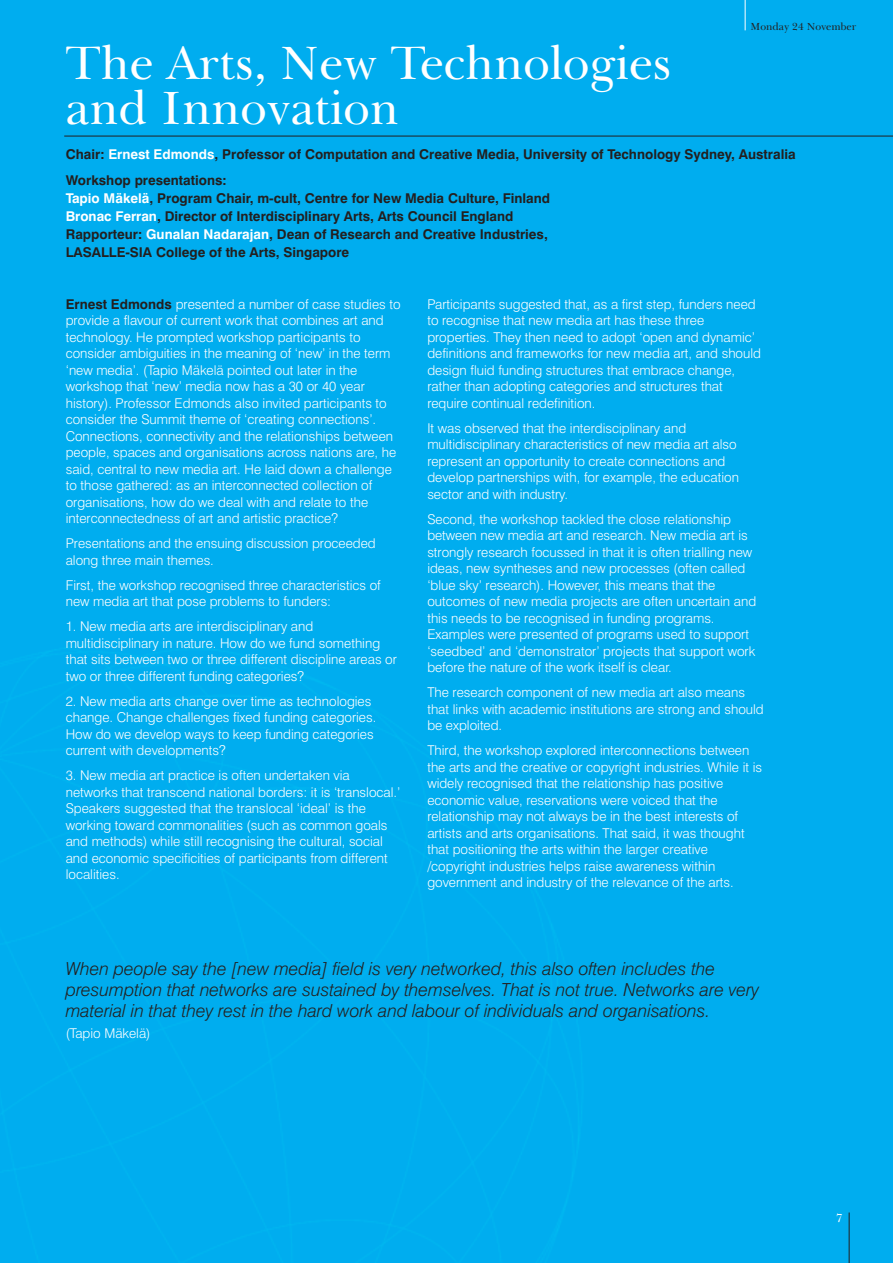
<style>
.page{position:relative;width:893px;height:1263px;background:#fff}
.page>*{position:absolute;margin:0;border:0;box-sizing:border-box;transform-origin:0 0}
.t1{font:48px/45px "Baskerville BT";color:#fff}
.t2{font:italic 300 18px/21px "Swiss 721 BT";color:#231f1f}
.t3{font:300 13.5px/16.5px "Swiss 721 BT";color:#fff}
.t4{font:700 13.5px/18px "Swiss 721 BT";color:#231f1f}
.t5{font:12px "Baskerville BT";color:#fff}
.t6{font:10.5px "Baskerville BT";color:#231f1f}
.s1{color:#fff}
.s2{font-weight:700;color:#231f1f}
</style>
<div class="page">
<div style="left:0;top:0;width:892px;height:1263px;background:#00adef"></div>
<hr style="left:848px;top:1213px;width:1px;height:50px;background:#231f1f">
<hr style="left:64px;top:136px;width:828px;height:1px;background:#231f1f">
<hr style="left:744px;top:0;width:1px;height:30px;background:#fff">
<p class="t6" style="left:750px;top:23px;width:107px">Monday 24 November</p>
<h1 class="t1" style="left:66px;top:47px;width:607px">The Arts, New Technologies and Innovation</h1>
<p class="t4" style="left:66px;top:142px;width:731px;line-height:26.5px">Chair: <span class="s1">Ernest Edmonds</span>, Professor of Computation and Creative Media, University of Technology Sydney, Australia<br>Workshop presentations:</p>
<p class="t4" style="left:66px;top:191px;width:486px"><span class="s1">Tapio Mäkelä</span>, Program Chair, m-cult, Centre for New Media Culture, Finland <span class="s1">Bronac Ferran</span>, Director of Interdisciplinary Arts, Arts Council England Rapporteur: <span class="s1">Gunalan Nadarajan</span>, Dean of Research and Creative Industries, LASALLE-SIA College of the Arts, Singapore</p>
<p class="t3" style="left:66px;top:297px;width:336px"><span class="s2">Ernest Edmonds</span> presented a number of case studies to provide a flavour of current work that combines art and technology. He prompted workshop participants to consider ambiguities in the meaning of ‘new’ in the term ‘new media’. (Tapio Mäkelä pointed out later in the workshop that ‘new’ media now has a 30 or 40 year history). Professor Edmonds also invited participants to consider the Summit theme of ‘creating connections’.<br>Connections, connectivity and the relationships between people, spaces and organisations across nations are, he said, central to new media art. He laid down a challenge to those gathered: as an interconnected collection of organisations, how do we deal with and relate to the interconnectedness of art and artistic practice?</p>
<p class="t3" style="left:66px;top:537px;width:311px">Presentations and the ensuing discussion proceeded along three main themes.</p>
<p class="t3" style="left:66px;top:578px;width:317px">First, the workshop recognised three characteristics of new media art that pose problems to funders:</p>
<p class="t3" style="left:66px;top:620px;width:333px">1. New media arts are interdisciplinary and multidisciplinary in nature. How do we fund something that sits between two or three different discipline areas or two or three different funding categories?</p>
<p class="t3" style="left:66px;top:694px;width:312px">2. New media arts change over time as technologies change. Change challenges fixed funding categories.<br>How do we develop ways to keep funding categories current with developments?</p>
<p class="t3" style="left:66px;top:769px;width:336px">3. New media art practice is often undertaken via networks that transcend national borders: it is ‘translocal.’ Speakers suggested that the translocal ‘ideal’ is the working toward commonalities (such as common goals and methods) while still recognising the cultural, social and economic specificities of participants from different localities.</p>
<p class="t3" style="left:427px;top:297px;width:335px">Participants suggested that, as a first step, funders need to recognise that new media art has these three properties. They then need to adopt ‘open and dynamic’ definitions and frameworks for new media art, and should design fluid funding structures that embrace change, rather than adopting categories and structures that require continual redefinition.</p>
<p class="t3" style="left:427px;top:421px;width:313px">It was observed that the interdisciplinary and multidisciplinary characteristics of new media art also represent an opportunity to create connections and develop partnerships with, for example, the education sector and with industry.</p>
<p class="t3" style="left:427px;top:512px;width:330px">Second, the workshop tackled the close relationship between new media art and research. New media art is strongly research focussed in that it is often trialling new ideas, new syntheses and new processes (often called ‘blue sky’ research). However, this means that the outcomes of new media projects are often uncertain and this needs to be recognised in funding programs.<br>Examples were presented of programs used to support ‘seedbed’ and ‘demonstrator’ projects that support work before the nature of the work itself is clear.</p>
<p class="t3" style="left:427px;top:686px;width:338px">The research component of new media art also means that links with academic institutions are strong and should be exploited.</p>
<p class="t3" style="left:427px;top:744px;width:336px">Third, the workshop explored interconnections between the arts and the creative or copyright industries. While it is widely recognised that the relationship has positive economic value, reservations were voiced that the relationship may not always be in the best interests of artists and arts organisations. That said, it was thought that positioning the arts within the larger creative /copyright industries helps raise awareness within government and industry of the relevance of the arts.</p>
<p class="t2" style="left:66px;top:961px;width:695px">When people say the [new media] field is very networked, this also often includes the presumption that networks are sustained by themselves. That is not true. Networks are very material in that they rest in the hard work and labour of individuals and organisations.</p>
<p class="t3" style="left:66px;top:1027px;width:86px">(Tapio Mäkelä)</p>
<p class="t5" style="left:836px;top:1213px;width:8px">7</p>
</div>
